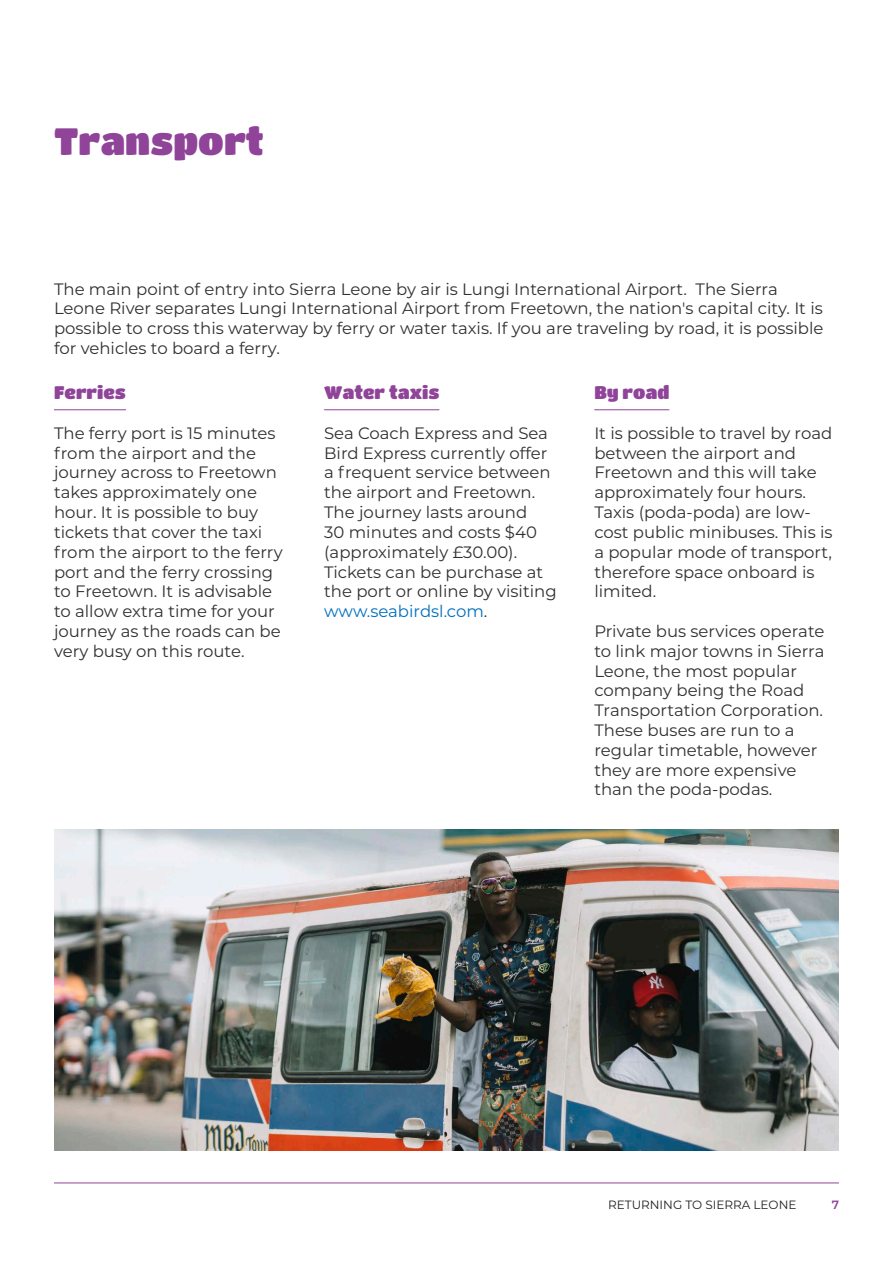
<style>
.page{position:relative;width:893px;height:1263px;background:#fff}
.page>*{position:absolute;margin:0;border:0;box-sizing:border-box;transform-origin:0 0}
.t1{font:37.5px "Titan One";color:#8f4499}
.t2{font:18px "Titan One";color:#8f4499}
.t3{font:16.5px/19.8px "Montserrat";color:#312f30}
.t4{font:12px "Montserrat";color:#231f20}
.t5{font:600 12px "Montserrat";color:#8f4499}
.s1{color:#0070c0}
</style>
<div class="page">
<hr style="left:54px;top:1182px;width:785px;height:1px;background:#8f4499">
<hr style="left:54px;top:409px;width:72px;height:1px;background:#8f4499">
<hr style="left:324px;top:409px;width:115px;height:1px;background:#8f4499">
<hr style="left:594px;top:409px;width:75px;height:1px;background:#8f4499">
<img style="left:54px;top:829px;width:785px;height:321px">
<h1 class="t1" style="left:54px;top:119px;width:212px">Transport</h1>
<p class="t3" style="left:54px;top:278px;width:771px">The main point of entry into Sierra Leone by air is Lungi International Airport. The Sierra Leone River separates Lungi International Airport from Freetown, the nation's capital city. It is possible to cross this waterway by ferry or water taxis. If you are traveling by road, it is possible for vehicles to board a ferry.</p>
<p class="t2" style="left:54px;top:382px;width:73px">Ferries</p>
<p class="t3" style="left:54px;top:422px;width:230px">The ferry port is 15 minutes from the airport and the journey across to Freetown takes approximately one hour. It is possible to buy tickets that cover the taxi from the airport to the ferry port and the ferry crossing to Freetown. It is advisable to allow extra time for your journey as the roads can be very busy on this route.</p>
<p class="t2" style="left:324px;top:382px;width:117px">Water taxis</p>
<p class="t3" style="left:324px;top:422px;width:234px">Sea Coach Express and Sea<br>Bird Express currently offer a frequent service between the airport and Freetown.<br>The journey lasts around<br>30 minutes and costs $40 (approximately £30.00).<br>Tickets can be purchase at the port or online by visiting <span class="s1">www.seabirdsl.com</span>.</p>
<p class="t2" style="left:594px;top:382px;width:77px">By road</p>
<p class="t3" style="left:594px;top:422px;width:240px">It is possible to travel by road between the airport and<br>Freetown and this will take approximately four hours.<br>Taxis (poda-poda) are low&shy;cost public minibuses. This is a popular mode of transport, therefore space onboard is limited.</p>
<p class="t3" style="left:594px;top:620px;width:232px">Private bus services operate to link major towns in Sierra<br>Leone, the most popular company being the Road<br>Transportation Corporation.<br>These buses are run to a regular timetable, however they are more expensive than the poda-podas.</p>
<p class="t4" style="left:608px;top:1197px;width:190px">RETURNING TO SIERRA LEONE</p>
<p class="t5" style="left:832px;top:1196px;width:9px">7</p>
</div>
